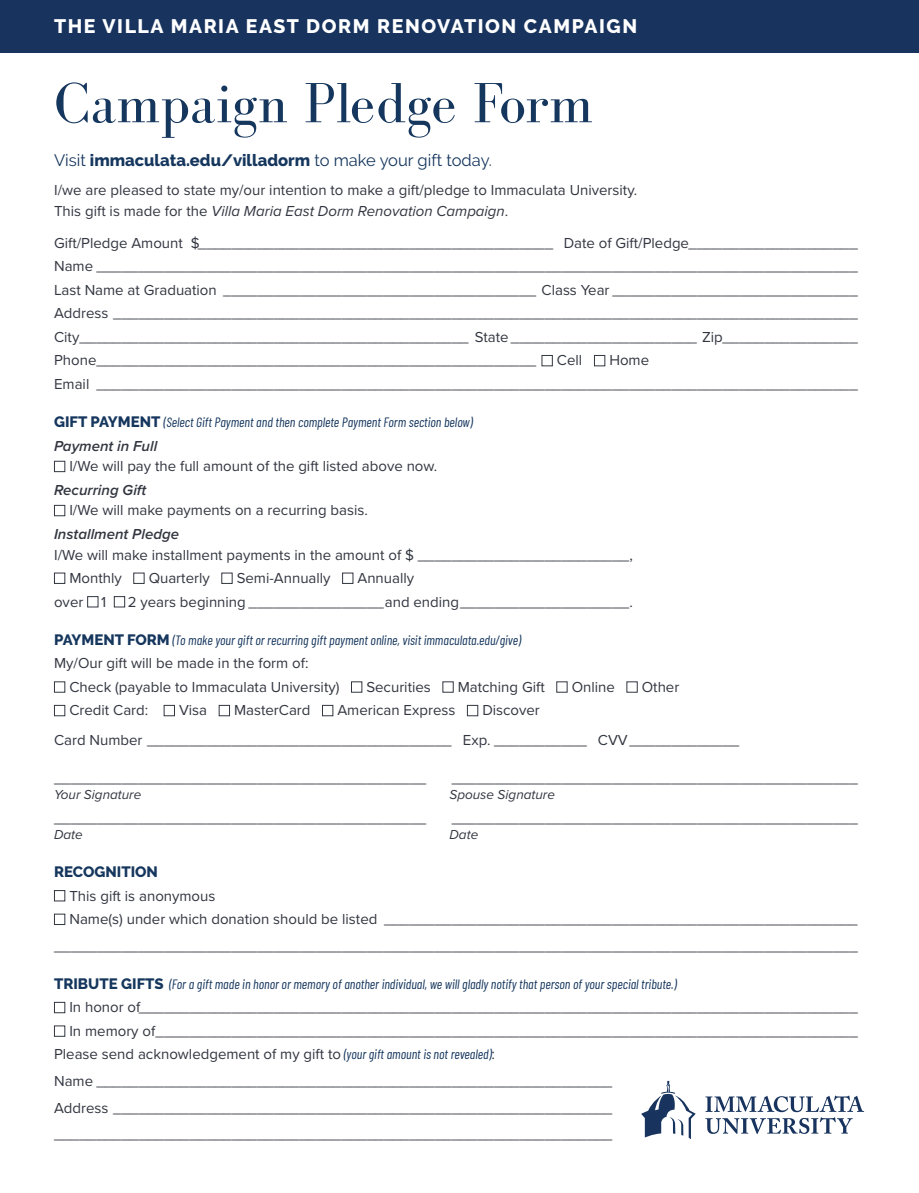
<style>
.page{position:relative;width:919px;height:1193px;background:#fff}
.page>*{position:absolute;margin:0;border:0;box-sizing:border-box;transform-origin:0 0}
.t1{font:58.35px "Bodoni FLF";color:#15365d}
.t2{font:800 19.5px "Raleway";letter-spacing:.08em;color:#fff}
.t3{font:16.5px "Raleway";color:#15365d}
.t4{font:15px/23.5px "Proxima Nova";color:#323640}
.t5{font:italic 600 15px "Proxima Nova";color:#323640}
.t6{font:800 15px "Raleway";color:#15365d}
.t7{font:italic 13.5px "Barlow Condensed";color:#15365d}
.t8{font:italic 13.5px "Proxima Nova";color:#323640}
.s1{font-weight:800}
.s2{font-style:italic}
.s3{font-family:"Raleway";font-weight:800;font-style:normal;font-size:15px}
.s4{font-family:"Barlow Condensed";font-style:italic;font-size:13.5px;color:#15365d}
</style>
<div class="page">
<div style="left:0;top:0;width:919px;height:53px;background:#18345e"></div>
<div style="left:542px;top:355px;width:11px;height:11px;border:1px solid #323640"></div>
<div style="left:594px;top:355px;width:11px;height:11px;border:1px solid #323640"></div>
<div style="left:54px;top:461px;width:11px;height:11px;border:1px solid #323640"></div>
<div style="left:54px;top:505px;width:11px;height:11px;border:1px solid #323640"></div>
<div style="left:54px;top:572px;width:11px;height:12px;border:1px solid #323640"></div>
<div style="left:133px;top:572px;width:12px;height:12px;border:1px solid #323640"></div>
<div style="left:221px;top:572px;width:12px;height:12px;border:1px solid #323640"></div>
<div style="left:342px;top:572px;width:11px;height:12px;border:1px solid #323640"></div>
<div style="left:87px;top:596px;width:11px;height:11px;border:1px solid #323640"></div>
<div style="left:114px;top:596px;width:11px;height:11px;border:1px solid #323640"></div>
<div style="left:54px;top:681px;width:11px;height:11px;border:1px solid #323640"></div>
<div style="left:351px;top:681px;width:11px;height:11px;border:1px solid #323640"></div>
<div style="left:54px;top:705px;width:11px;height:11px;border:1px solid #323640"></div>
<div style="left:164px;top:705px;width:11px;height:11px;border:1px solid #323640"></div>
<div style="left:219px;top:705px;width:11px;height:11px;border:1px solid #323640"></div>
<div style="left:322px;top:705px;width:11px;height:11px;border:1px solid #323640"></div>
<div style="left:467px;top:705px;width:11px;height:11px;border:1px solid #323640"></div>
<div style="left:54px;top:890px;width:11px;height:11px;border:1px solid #323640"></div>
<div style="left:54px;top:913px;width:11px;height:12px;border:1px solid #323640"></div>
<div style="left:54px;top:1002px;width:11px;height:11px;border:1px solid #323640"></div>
<div style="left:54px;top:1025px;width:11px;height:11px;border:1px solid #323640"></div>
<svg style="left:705px;top:1095px;width:159px;height:39px"></svg>
<svg style="left:641px;top:1080px;width:55px;height:59px"></svg>
<h2 class="t2" style="left:54px;top:15px;width:585px">THE VILLA MARIA EAST DORM RENOVATION CAMPAIGN</h2>
<h1 class="t1" style="left:54px;top:71px;width:541px">Campaign Pledge Form</h1>
<p class="t3" style="left:54px;top:151px;width:439px">Visit <span class="s1">immaculata.edu/villadorm</span> to make your gift today.</p>
<p class="t4" style="left:54px;top:179px;width:585px;line-height:20.5px">I/we are pleased to state my/our intention to make a gift/pledge to Immaculata University.<br>This gift is made for the <span class="s2">Villa Maria East Dorm Renovation Campaign</span>.</p>
<p class="t4" style="left:54px;top:230px;width:805px;text-align:justify">Gift/Pledge Amount $__________________________________________ Date of Gift/Pledge____________________ Name __________________________________________________________________________________________ Last Name at Graduation _____________________________________ Class Year _____________________________ Address ________________________________________________________________________________________ City______________________________________________ State ______________________ Zip________________ Phone____________________________________________________</p>
<p class="t4" style="left:557px;top:348px;width:27px">Cell</p>
<p class="t4" style="left:54px;top:348px;width:805px;text-indent:555px">Home<br>Email __________________________________________________________________________________________</p>
<p class="t7" style="left:54px;top:413px;width:420px"><span class="s3">GIFT PAYMENT</span> (Select Gift Payment and then complete Payment Form section below)</p>
<p class="t5" style="left:54px;top:434px;width:105px">Payment in Full</p>
<p class="t4" style="left:69px;top:454px;width:369px">I/We will pay the full amount of the gift listed above now.</p>
<p class="t5" style="left:54px;top:478px;width:94px">Recurring Gift</p>
<p class="t4" style="left:69px;top:498px;width:300px">I/We will make payments on a recurring basis.</p>
<p class="t5" style="left:54px;top:523px;width:127px">Installment Pledge</p>
<p class="t4" style="left:69px;top:542px;width:565px;text-indent:-15px">I/We will make installment payments in the amount of $ _________________________,<br>Monthly</p>
<p class="t4" style="left:149px;top:565px;width:63px">Quarterly</p>
<p class="t4" style="left:237px;top:565px;width:95px">Semi-Annually</p>
<p class="t4" style="left:358px;top:565px;width:58px">Annually</p>
<p class="t4" style="left:54px;top:589px;width:54px">over 1</p>
<p class="t4" style="left:128px;top:589px;width:507px">2 years beginning ________________and ending____________________.</p>
<p class="t7" style="left:54px;top:630px;width:468px"><span class="s3">PAYMENT FORM</span> (To make your gift or recurring gift payment online, visit immaculata.edu/give)</p>
<p class="t4" style="left:69px;top:651px;width:272px;text-indent:-15px">My/Our gift will be made in the form of:<br>Check (payable to Immaculata University)</p>
<p class="t4" style="left:366px;top:674px;width:66px">Securities</p>
<p class="t4" style="left:458px;top:674px;width:88px">Matching Gift</p>
<p class="t4" style="left:572px;top:674px;width:45px">Online</p>
<p class="t4" style="left:642px;top:674px;width:39px">Other</p>
<p class="t4" style="left:69px;top:698px;width:80px">Credit Card:</p>
<p class="t4" style="left:179px;top:698px;width:30px">Visa</p>
<p class="t4" style="left:234px;top:698px;width:78px">MasterCard</p>
<p class="t4" style="left:337px;top:698px;width:120px">American Express</p>
<p class="t4" style="left:54px;top:695px;width:687px;line-height:29.5px;text-indent:428px">Discover<br>Card Number ____________________________________ Exp. ___________ CVV_____________</p>
<p class="t4" style="left:54px;top:765px;width:374px">____________________________________________</p>
<p class="t4" style="left:452px;top:765px;width:408px">________________________________________________</p>
<p class="t8" style="left:54px;top:784px;width:89px">Your Signature</p>
<p class="t8" style="left:449px;top:784px;width:107px">Spouse Signature</p>
<p class="t4" style="left:54px;top:805px;width:374px">____________________________________________</p>
<p class="t4" style="left:452px;top:805px;width:408px">________________________________________________</p>
<p class="t8" style="left:54px;top:824px;width:30px">Date</p>
<p class="t8" style="left:449px;top:824px;width:30px">Date</p>
<p class="t6" style="left:54px;top:863px;width:105px">RECOGNITION</p>
<p class="t4" style="left:69px;top:883px;width:790px">This gift is anonymous<br>Name(s) under which donation should be listed ________________________________________________________</p>
<p class="t4" style="left:54px;top:933px;width:805px">_______________________________________________________________________________________________</p>
<p class="t7" style="left:54px;top:974px;width:624px"><span class="s3">TRIBUTE GIFTS</span> (For a gift made in honor or memory of another individual, we will gladly notify that person of your special tribute.)</p>
<p class="t4" style="left:69px;top:995px;width:790px">In honor of_____________________________________________________________________________________</p>
<p class="t4" style="left:69px;top:1018px;width:790px">In memory of___________________________________________________________________________________</p>
<p class="t4" style="left:54px;top:1042px;width:442px">Please send acknowledgement of my gift to <span class="s4">(your gift amount is not revealed)</span>:</p>
<p class="t4" style="left:54px;top:1067px;width:560px;line-height:26.5px;text-align:justify">Name _____________________________________________________________ Address ___________________________________________________________ __________________________________________________________________</p>
</div>
